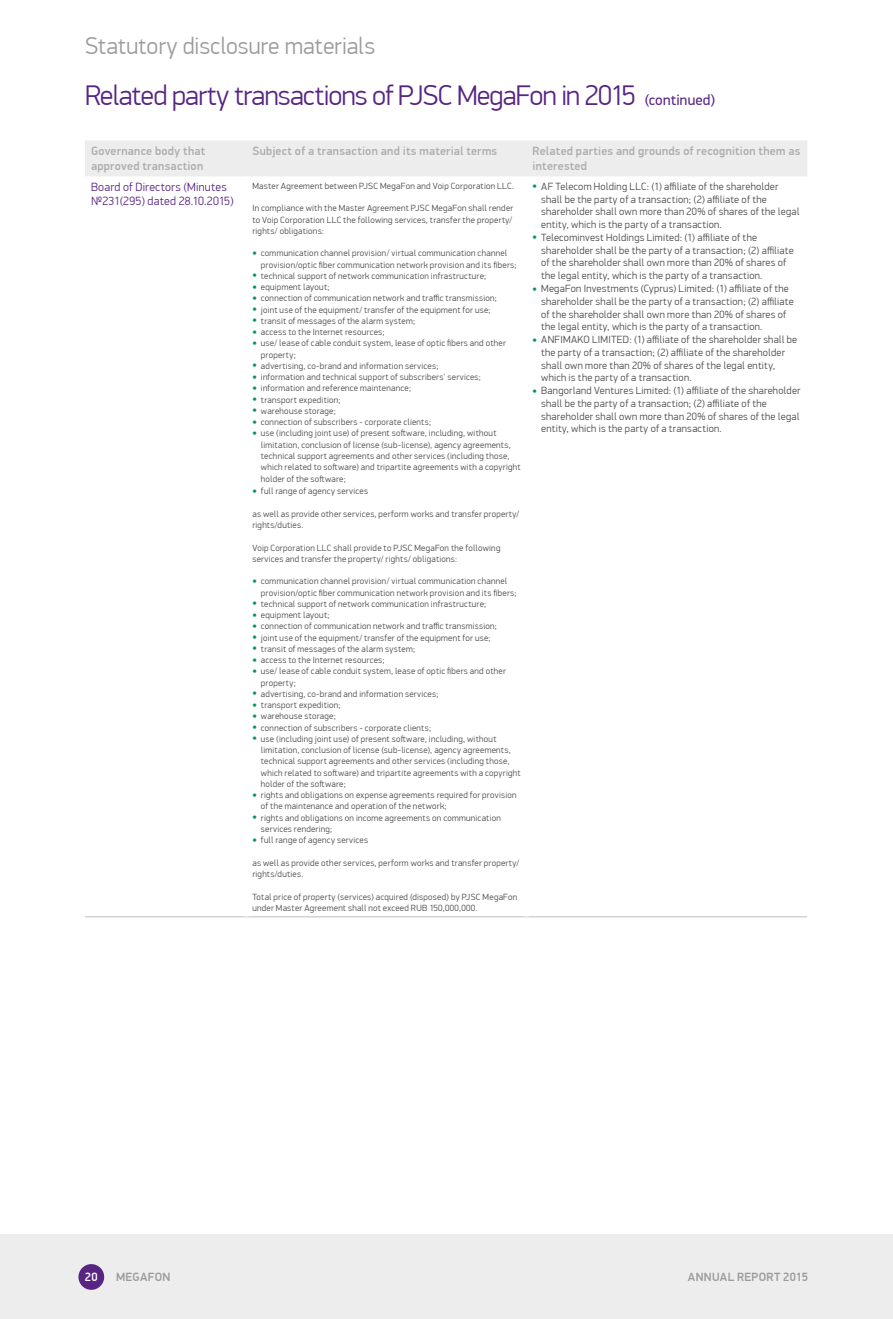
<style>
.page{position:relative;width:893px;height:1319px;background:#fff}
.page>*{position:absolute;margin:0;border:0;box-sizing:border-box;transform-origin:0 0}
.t1{font:300 28.5px "PF Din Display Pro";letter-spacing:-.025em;color:#582583}
.t2{font:300 24px "PF Din Display Pro";color:#9b9b9a}
.Fin_Table_Header{font:500 12px/15px "PF Din Display Pro";letter-spacing:.025em;color:#adadad}
.Governance{font:300 12px/14.2px "PF Din Display Pro";letter-spacing:.02em;color:#582583}
.t3{font:500 12px "PF Din Display Pro";letter-spacing:.025em;color:#9b9b9a}
.t4{font:500 12px "PF Din Display Pro";color:#fff}
.t5{font:300 10.5px/12.8px "PF Din Display Pro";letter-spacing:.025em;color:#4a4a49}
.Appendix_text{font:300 9px/11.2px "PF Din Display Pro";letter-spacing:.03em;color:#4a4a49}
.s1{font-weight:400;font-size:15px}
.s2{font-size:5.25px;color:#009757}
</style>
<div class="page">
<div style="left:0;top:1233px;width:893px;height:85px;background:#ededed"></div>
<div style="left:78px;top:1263px;width:26px;height:26px;background:#582583;border-radius:50%"></div>
<div style="left:85px;top:140px;width:722px;height:36px;background:#ededed"></div>
<hr style="left:85px;top:916px;width:161px;height:1px;background:#bebebe">
<hr style="left:246px;top:916px;width:281px;height:1px;background:#bebebe">
<hr style="left:527px;top:916px;width:280px;height:1px;background:#bebebe">
<h2 class="t2" style="left:85px;top:32px;width:292px">Statutory disclosure materials</h2>
<h1 class="t1" style="left:85px;top:78px;width:632px">Related party transactions of PJSC MegaFon in 2015 <span class="s1">(continued)</span></h1>
<p class="Fin_Table_Header" style="left:91px;top:144px;width:116px">Governance body that approved transaction</p>
<p class="Fin_Table_Header" style="left:252px;top:144px;width:246px">Subject of a transaction and its material terms</p>
<p class="Fin_Table_Header" style="left:533px;top:144px;width:269px">Related parties and grounds of recognition them as interested</p>
<p class="Governance" style="left:91px;top:180px;width:144px">Board of Directors (Minutes №231(295) dated 28.10.2015)</p>
<p class="Appendix_text" style="left:252px;top:180px;width:263px">Master Agreement between PJSC MegaFon and Voip Corporation LLC.</p>
<p class="Appendix_text" style="left:252px;top:203px;width:262px;text-align:justify">In compliance with the Master Agreement PJSC MegaFon shall render to Voip Corporation LLC the following services, transfer the property/ rights/ obligations:</p>
<p class="Appendix_text" style="left:261px;top:248px;width:257px;text-indent:-9px"><sup>●</sup> communication channel provision/ virtual communication channel provision/optic fiber communication network provision and its fibers;</p>
<p class="Appendix_text" style="left:252px;top:270px;width:235px"><sup>●</sup> technical support of network communication infrastructure;</p>
<p class="Appendix_text" style="left:252px;top:281px;width:79px"><sup>●</sup> equipment layout;</p>
<p class="Appendix_text" style="left:252px;top:293px;width:246px"><sup>●</sup> connection of communication network and traffic transmission;</p>
<p class="Appendix_text" style="left:252px;top:304px;width:240px"><sup>●</sup> joint use of the equipment/ transfer of the equipment for use;</p>
<p class="Appendix_text" style="left:252px;top:315px;width:164px"><sup>●</sup> transit of messages of the alarm system;</p>
<p class="Appendix_text" style="left:252px;top:326px;width:134px"><sup>●</sup> access to the Internet resources;</p>
<p class="Appendix_text" style="left:261px;top:338px;width:246px;text-indent:-9px"><sup>●</sup> use/ lease of cable conduit system, lease of optic fibers and other property;</p>
<p class="Appendix_text" style="left:252px;top:360px;width:187px"><sup>●</sup> advertising, co-brand and information services;</p>
<p class="Appendix_text" style="left:252px;top:371px;width:230px"><sup>●</sup> information and technical support of subscribers' services;</p>
<p class="Appendix_text" style="left:252px;top:383px;width:160px"><sup>●</sup> information and reference maintenance;</p>
<p class="Appendix_text" style="left:252px;top:394px;width:90px"><sup>●</sup> transport expedition;</p>
<p class="Appendix_text" style="left:252px;top:405px;width:85px"><sup>●</sup> warehouse storage;</p>
<p class="Appendix_text" style="left:252px;top:416px;width:180px"><sup>●</sup> connection of subscribers - corporate clients;</p>
<p class="Appendix_text" style="left:261px;top:428px;width:261px;text-indent:-9px"><sup>●</sup> use (including joint use) of present software, including, without limitation, conclusion of license (sub-license), agency agreements, technical support agreements and other services (including those, which related to software) and tripartite agreements with a copyright holder of the software;</p>
<p class="Appendix_text" style="left:252px;top:485px;width:117px"><sup>●</sup> full range of agency services</p>
<p class="Appendix_text" style="left:252px;top:508px;width:268px">as well as provide other services, perform works and transfer property/ rights/duties.</p>
<p class="Appendix_text" style="left:252px;top:542px;width:249px">Voip Corporation LLC shall provide to PJSC MegaFon the following services and transfer the property/ rights/ obligations:</p>
<p class="Appendix_text" style="left:261px;top:575px;width:257px;text-indent:-9px"><sup>●</sup> communication channel provision/ virtual communication channel provision/optic fiber communication network provision and its fibers;</p>
<p class="Appendix_text" style="left:252px;top:598px;width:235px"><sup>●</sup> technical support of network communication infrastructure;</p>
<p class="Appendix_text" style="left:252px;top:609px;width:79px"><sup>●</sup> equipment layout;</p>
<p class="Appendix_text" style="left:252px;top:620px;width:246px"><sup>●</sup> connection of communication network and traffic transmission;</p>
<p class="Appendix_text" style="left:252px;top:632px;width:240px"><sup>●</sup> joint use of the equipment/ transfer of the equipment for use;</p>
<p class="Appendix_text" style="left:252px;top:643px;width:164px"><sup>●</sup> transit of messages of the alarm system;</p>
<p class="Appendix_text" style="left:252px;top:654px;width:134px"><sup>●</sup> access to the Internet resources;</p>
<p class="Appendix_text" style="left:261px;top:665px;width:246px;text-indent:-9px"><sup>●</sup> use/ lease of cable conduit system, lease of optic fibers and other property;</p>
<p class="Appendix_text" style="left:252px;top:688px;width:187px"><sup>●</sup> advertising, co-brand and information services;</p>
<p class="Appendix_text" style="left:252px;top:699px;width:90px"><sup>●</sup> transport expedition;</p>
<p class="Appendix_text" style="left:252px;top:710px;width:85px"><sup>●</sup> warehouse storage;</p>
<p class="Appendix_text" style="left:252px;top:722px;width:180px"><sup>●</sup> connection of subscribers - corporate clients;</p>
<p class="Appendix_text" style="left:261px;top:733px;width:261px;text-indent:-9px"><sup>●</sup> use (including joint use) of present software, including, without limitation, conclusion of license (sub-license), agency agreements, technical support agreements and other services (including those, which related to software) and tripartite agreements with a copyright holder of the software;</p>
<p class="Appendix_text" style="left:261px;top:789px;width:257px;text-indent:-9px"><sup>●</sup> rights and obligations on expense agreements required for provision of the maintenance and operation of the network;</p>
<p class="Appendix_text" style="left:261px;top:812px;width:241px;text-indent:-9px"><sup>●</sup> rights and obligations on income agreements on communication services rendering;</p>
<p class="Appendix_text" style="left:252px;top:834px;width:117px"><sup>●</sup> full range of agency services</p>
<p class="Appendix_text" style="left:252px;top:857px;width:268px">as well as provide other services, perform works and transfer property/ rights/duties.</p>
<p class="Appendix_text" style="left:252px;top:890px;width:266px">Total price of property (services) acquired (disposed) by PJSC MegaFon under Master Agreement shall not exceed RUB 150,000,000.</p>
<p class="t5" style="left:541px;top:180px;width:260px;text-indent:-9px"><span class="s2">●</span> AF Telecom Holding LLC: (1) affiliate of the shareholder shall be the party of a transaction; (2) affiliate of the shareholder shall own more than 20% of shares of the legal entity, which is the party of a transaction.</p>
<p class="t5" style="left:541px;top:231px;width:254px;text-indent:-9px"><span class="s2">●</span> Telecominvest Holdings Limited: (1) affiliate of the shareholder shall be the party of a transaction; (2) affiliate of the shareholder shall own more than 20% of shares of the legal entity, which is the party of a transaction.</p>
<p class="t5" style="left:541px;top:282px;width:254px;text-indent:-9px"><span class="s2">●</span> MegaFon Investments (Cyprus) Limited: (1) affiliate of the shareholder shall be the party of a transaction; (2) affiliate of the shareholder shall own more than 20% of shares of the legal entity, which is the party of a transaction.</p>
<p class="t5" style="left:541px;top:333px;width:258px;text-indent:-9px"><span class="s2">●</span> ANFIMAKO LIMITED: (1) affiliate of the shareholder shall be the party of a transaction; (2) affiliate of the shareholder shall own more than 20% of shares of the legal entity, which is the party of a transaction.</p>
<p class="t5" style="left:541px;top:384px;width:261px;text-indent:-9px"><span class="s2">●</span> Bangorland Ventures Limited: (1) affiliate of the shareholder shall be the party of a transaction; (2) affiliate of the shareholder shall own more than 20% of shares of the legal entity, which is the party of a transaction.</p>
<h3 class="t4" style="left:85px;top:1269px;width:14px">20</h3>
<h3 class="t3" style="left:116px;top:1269px;width:56px">MEGAFON</h3>
<h3 class="t3" style="left:688px;top:1269px;width:122px">ANNUAL REPORT 2015</h3>
</div>
